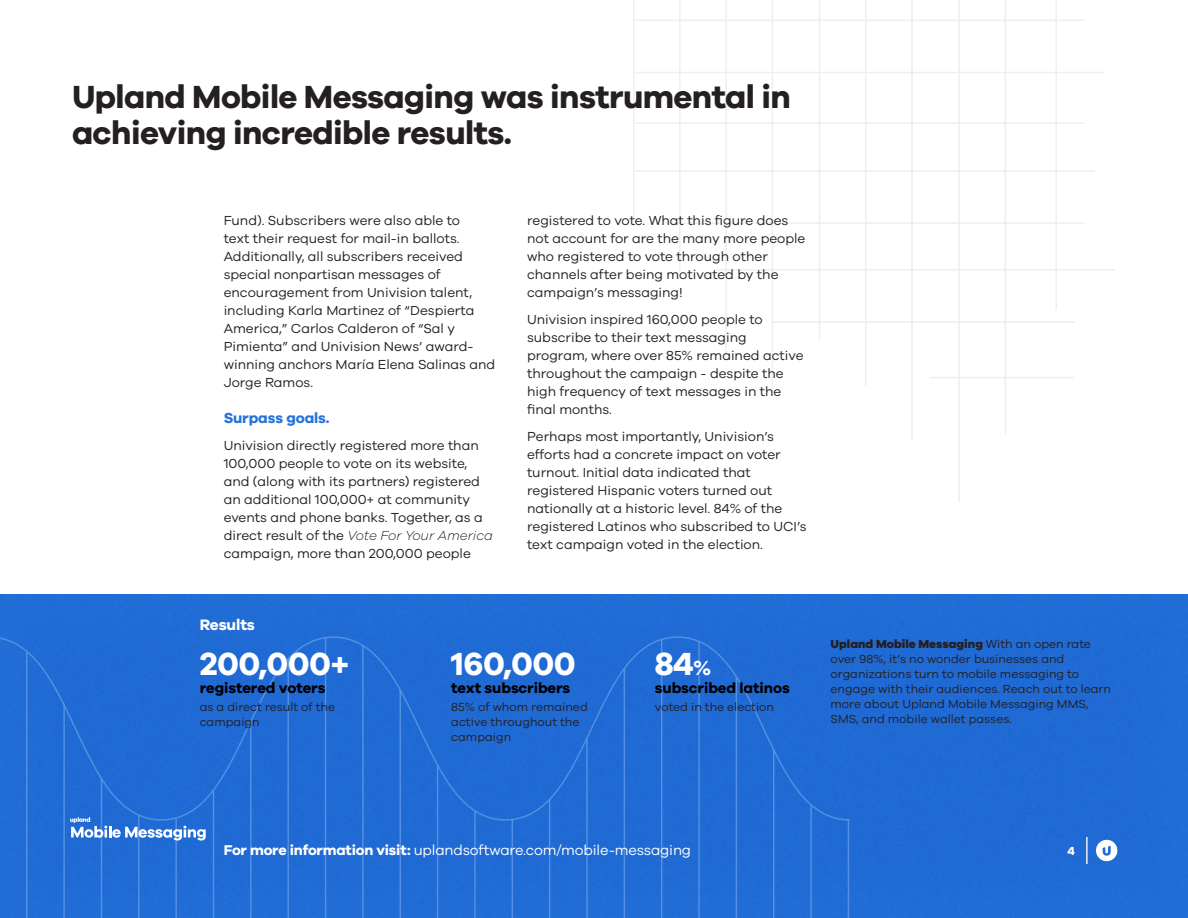
<style>
.page{position:relative;width:1188px;height:918px;background:#fff}
.page>*{position:absolute;margin:0;border:0;box-sizing:border-box;transform-origin:0 0}
.t1{font:700 33px/36px "Galano Grotesque";letter-spacing:-.02em;color:#241f20}
.t2{font:700 33px "Galano Grotesque";letter-spacing:-.02em;color:#fff}
.t3{font:700 15.6px "Galano Grotesque";letter-spacing:-.005em;color:#fff}
.t4{font:700 15px "Galano Grotesque";letter-spacing:-.005em;color:#000}
.t5{font:700 15px "Galano Grotesque";letter-spacing:-.005em;color:#2574db}
.t6{font:14.55px "Galano Grotesque";letter-spacing:-.01em;color:#fff}
.t7{font:13.5px/18px "Galano Grotesque";color:#241f20}
.t8{font:12px/15px "Galano Grotesque";color:#241f20}
.t9{font:700 12px "Galano Grotesque";color:#fff}
.s1{font-weight:300;font-style:italic}
.s2{font-size:21px}
.s3{font-weight:800}
.s4{font-weight:700}
</style>
<div class="page">
<div style="left:0;top:583px;width:1188px;height:335px;background:#226ccc;opacity:.2"></div>
<hr style="left:633px;top:0;width:2px;height:220px;background:#efefef">
<hr style="left:634px;top:0;width:451px;height:1px;background:#efefef">
<hr style="left:634px;top:20px;width:451px;height:1px;background:#efefef">
<hr style="left:634px;top:170px;width:461px;height:2px;background:#efefef">
<hr style="left:666px;top:222px;width:419px;height:2px;background:#efefef">
<hr style="left:716px;top:269px;width:399px;height:2px;background:#efefef">
<hr style="left:772px;top:321px;width:303px;height:2px;background:#efefef">
<hr style="left:930px;top:377px;width:145px;height:1px;background:#efefef">
<hr style="left:634px;top:72px;width:471px;height:1px;background:#efefef">
<hr style="left:634px;top:122px;width:451px;height:2px;background:#efefef">
<hr style="left:679px;top:0;width:2px;height:271px;background:#efefef">
<hr style="left:725px;top:0;width:2px;height:359px;background:#efefef">
<hr style="left:772px;top:0;width:1px;height:392px;background:#efefef">
<hr style="left:819px;top:0;width:1px;height:340px;background:#efefef">
<hr style="left:865px;top:0;width:1px;height:386px;background:#efefef">
<hr style="left:911px;top:0;width:2px;height:439px;background:#efefef">
<hr style="left:958px;top:0;width:2px;height:502px;background:#efefef">
<hr style="left:1005px;top:0;width:1px;height:434px;background:#efefef">
<hr style="left:1055px;top:0;width:2px;height:310px;background:#efefef">
<div style="left:0;top:635px;width:851px;height:283px;background:#206ad4"></div>
<svg style="left:1096px;top:840px;width:21px;height:21px"></svg>
<hr style="left:1086px;top:837px;width:2px;height:27px;background:#efefef">
<svg style="left:70px;top:817px;width:136px;height:24px"></svg>
<h1 class="t1" style="left:72px;top:78px;width:720px">Upland Mobile Messaging was instrumental in achieving incredible results.</h1>
<p class="t7" style="left:224px;top:211px;width:273px">Fund). Subscribers were also able to<br>text their request for mail-in ballots.<br>Additionally, all subscribers received special nonpartisan messages of encouragement from Univision talent, including Karla Martinez of “Despierta America,” Carlos Calderon of “Sal y Pimienta” and Univision News’ award&shy;winning anchors María Elena Salinas and Jorge Ramos.</p>
<p class="t5" style="left:224px;top:409px;width:107px">Surpass goals.</p>
<p class="t7" style="left:224px;top:436px;width:271px">Univision directly registered more than 100,000 people to vote on its website, and (along with its partners) registered an additional 100,000+ at community events and phone banks. Together, as a direct result of the <span class="s1">Vote For Your America </span>campaign, more than 200,000 people</p>
<p class="t3" style="left:200px;top:615px;width:57px">Results</p>
<p class="t7" style="left:527px;top:211px;width:280px">registered to vote. What this figure does not account for are the many more people who registered to vote through other channels after being motivated by the campaign’s messaging!</p>
<p class="t7" style="left:527px;top:310px;width:278px">Univision inspired 160,000 people to subscribe to their text messaging program, where over 85% remained active throughout the campaign - despite the high frequency of text messages in the final months.</p>
<p class="t7" style="left:527px;top:427px;width:281px">Perhaps most importantly, Univision’s efforts had a concrete impact on voter turnout. Initial data indicated that registered Hispanic voters turned out nationally at a historic level. 84% of the registered Latinos who subscribed to UCI’s text campaign voted in the election.</p>
<h1 class="t2" style="left:200px;top:643px;width:151px">200,000+</h1>
<p class="t4" style="left:200px;top:679px;width:127px">registered voters</p>
<p class="t8" style="left:200px;top:699px;width:137px">as a direct result of the campaign</p>
<h1 class="t2" style="left:451px;top:643px;width:126px">160,000</h1>
<p class="t4" style="left:451px;top:679px;width:121px">text subscribers</p>
<p class="t8" style="left:451px;top:699px;width:138px">85% of whom remained active throughout the campaign</p>
<h1 class="t2" style="left:655px;top:643px;width:58px">84<span class="s2">%</span></h1>
<p class="t4" style="left:655px;top:679px;width:136px">subscribed latinos</p>
<p class="t8" style="left:655px;top:699px;width:121px">voted in the election</p>
<p class="t8" style="left:831px;top:636px;width:282px"><span class="s3">Upland Mobile Messaging</span> With an open rate over 98%, it’s no wonder businesses and organizations turn to mobile messaging to engage with their audiences. Reach out to learn more about Upland Mobile Messaging MMS, SMS, and mobile wallet passes.</p>
<p class="t6" style="left:224px;top:841px;width:469px"><span class="s4">For more information visit:</span> uplandsoftware.com/mobile-messaging</p>
<p class="t9" style="left:1068px;top:844px;width:9px">4</p>
</div>
